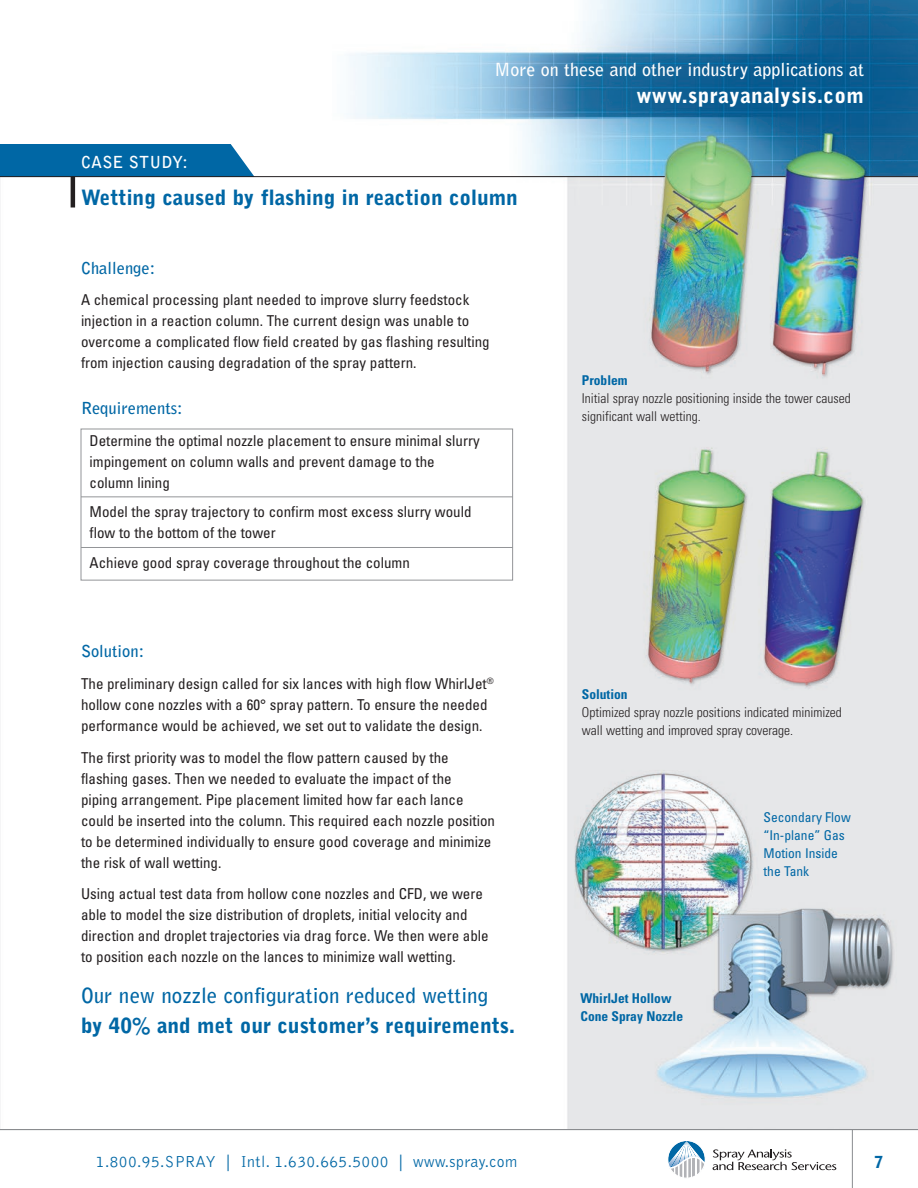
<style>
.page{position:relative;width:918px;height:1188px;background:#fff}
.page>*{position:absolute;margin:0;border:0;box-sizing:border-box;transform-origin:0 0}
._11_black{font:700 21px/30px "Bell Gothic Std";color:#0067a5}
._14pt_blk_subhead{font:900 21px "Bell Gothic Std";color:#0067a5}
._11_black-2{font:900 21px "Bell Gothic Std";letter-spacing:.02em;color:#fff}
._11_black-3{font:700 18px "Bell Gothic Std";color:#fff}
.t1{font:300 16.5px "Bell Gothic Std";letter-spacing:.025em;color:#0067a5;scale:.95 1}
._11_black-4{font:700 16.5px "Bell Gothic Std";color:#0067a5}
._11pt_bld_subhead{font:700 16.5px "Bell Gothic Std";letter-spacing:.01em;color:#fff}
.t2{font:900 16.5px "Bell Gothic Std";color:#0067a5}
.body{font:condensed 15px/21px "Univers";color:#231f20}
.body-2{font:300 condensed 13.5px/18px "Univers";color:#231f20}
.body-3{font:condensed 13.5px/18px "Univers";color:#0067a5}
.body-4{font:700 condensed 13.5px/18px "Univers";color:#0067a5}
.s1{font-weight:900}
.s2{font-weight:700;color:#0067a5}
</style>
<div class="page">
<hr style="left:852px;top:1130px;width:1px;height:58px;background:#8a8c8f">
<svg style="left:713px;top:1149px;width:123px;height:21px"></svg>
<svg style="left:669px;top:1142px;width:35px;height:35px"></svg>
<div style="left:667px;top:1140px;width:39px;height:39px;border:1px solid #fff;border-radius:50%"></div>
<img style="left:0;top:0;width:918px;height:1129px">
<div style="left:81px;top:429px;width:432px;height:151px;border:1px solid #939598"></div>
<div style="left:0;top:144px;width:255px;height:32px;background:#0067a5"></div>
<hr style="left:0;top:1129px;width:918px;height:1px;background:#8a8c8f">
<hr style="left:81px;top:496px;width:432px;height:1px;background:#939598">
<hr style="left:81px;top:547px;width:432px;height:1px;background:#939598">
<hr style="left:0;top:176px;width:918px;height:1px;background:#231f20">
<hr style="left:71px;top:176px;width:4px;height:31px;background:#231f20">
<img style="left:658px;top:133px;width:207px;height:117px">
<p class="_11pt_bld_subhead" style="left:81px;top:152px;width:109px">CASE STUDY:</p>
<p class="_11_black-3" style="left:494px;top:59px;width:371px">More on these and other industry applications at</p>
<p class="_11_black-2" style="left:636px;top:84px;width:229px">www.sprayanalysis.com</p>
<p class="_14pt_blk_subhead" style="left:81px;top:186px;width:438px">Wetting caused by flashing in reaction column</p>
<p class="_11_black-4" style="left:81px;top:258px;width:76px">Challenge:</p>
<p class="body" style="left:81px;top:289px;width:410px">A chemical processing plant needed to improve slurry feedstock injection in a reaction column. The current design was unable to overcome a complicated flow field created by gas flashing resulting from injection causing degradation of the spray pattern.</p>
<p class="_11_black-4" style="left:81px;top:398px;width:103px">Requirements:</p>
<p class="body" style="left:90px;top:430px;width:392px">Determine the optimal nozzle placement to ensure minimal slurry impingement on column walls and prevent damage to the column lining</p>
<p class="body" style="left:90px;top:501px;width:384px">Model the spray trajectory to confirm most excess slurry would flow to the bottom of the tower</p>
<p class="body" style="left:90px;top:552px;width:322px">Achieve good spray coverage throughout the column</p>
<p class="_11_black-4" style="left:81px;top:641px;width:65px">Solution:</p>
<p class="body" style="left:81px;top:672px;width:414px">The preliminary design called for six lances with high flow WhirlJet<sup>® </sup>hollow cone nozzles with a 60° spray pattern. To ensure the needed performance would be achieved, we set out to validate the design.</p>
<p class="body" style="left:81px;top:746px;width:416px">The first priority was to model the flow pattern caused by the flashing gases. Then we needed to evaluate the impact of the<br>piping arrangement. Pipe placement limited how far each lance could be inserted into the column. This required each nozzle position to be determined individually to ensure good coverage and minimize the risk of wall wetting.</p>
<p class="body" style="left:81px;top:883px;width:409px">Using actual test data from hollow cone nozzles and CFD, we were able to model the size distribution of droplets, initial velocity and direction and droplet trajectories via drag force. We then were able to position each nozzle on the lances to minimize wall wetting.</p>
<p class="_11_black" style="left:81px;top:981px;width:436px">Our new nozzle configuration reduced wetting<br><span class="s1">by 40% and met our customer’s requirements.</span></p>
<p class="body-2" style="left:582px;top:371px;width:270px"><span class="s2">Problem<br></span>Initial spray nozzle positioning inside the tower caused significant wall wetting.</p>
<p class="body-2" style="left:582px;top:685px;width:262px"><span class="s2">Solution<br></span>Optimized spray nozzle positions indicated minimized wall wetting and improved spray coverage.</p>
<p class="body-4" style="left:580px;top:989px;width:104px">WhirlJet Hollow<br>Cone Spray Nozzle</p>
<p class="body-3" style="left:763px;top:808px;width:89px">Secondary Flow “In-plane” Gas<br>Motion Inside the Tank</p>
<p class="t1" style="left:96px;top:1152px;width:445px">1.800.95.SPRAY | Intl. 1.630.665.5000 | www.spray.com</p>
<p class="t2" style="left:874px;top:1152px;width:10px">7</p>
</div>
